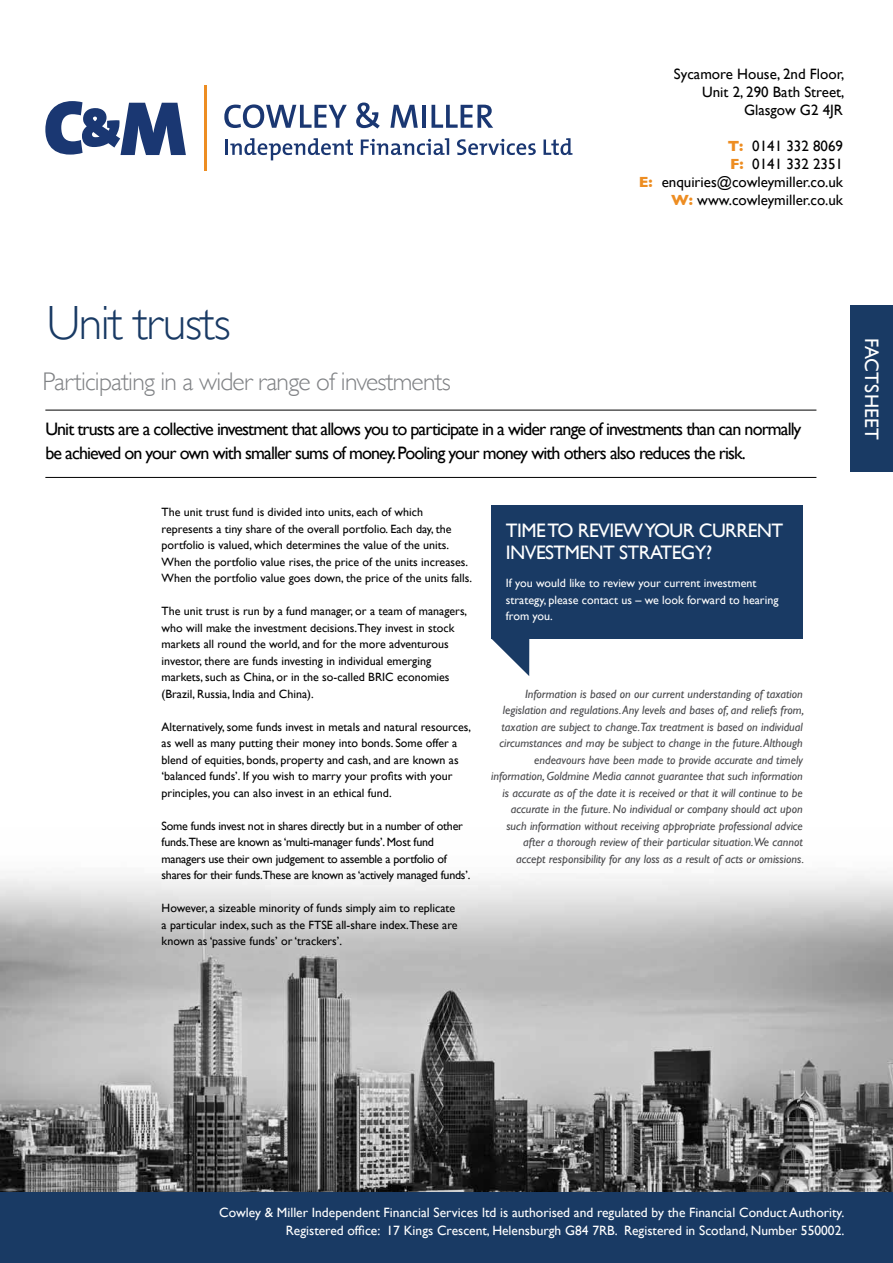
<style>
.page{position:relative;width:893px;height:1263px;background:#fff}
.page>*{position:absolute;margin:0;border:0;box-sizing:border-box;transform-origin:0 0}
.t1{font:300 48px "Gill Sans";letter-spacing:-.03em;color:#193a64}
.t2{font:300 25.5px "Gill Sans";letter-spacing:-.03em;color:#808285}
.t3{font:19.5px "Gill Sans";letter-spacing:.01em;color:#fff}
.t4{font:18px/24px "Gill Sans";letter-spacing:-.05em;color:#000}
.t5{font:15px/18px "Gill Sans";color:#000;text-align:right}
.t6{font:13.5px/18px "Gill Sans";color:#fff;text-align:right}
.t7{font:12px/16.5px "Gill Sans";color:#000}
.t8{font:italic 12px/16.5px "Gill Sans";color:#4a4a4d;text-align:right}
.t9{font:12px/16.5px "Gill Sans";letter-spacing:-.02em;color:#000}
.t10{font:12px/16.5px "Gill Sans";color:#fff}
.s1{font-weight:700;color:#ed8d22}
</style>
<div class="page">
<img style="left:0;top:874px;width:893px;height:318px">
<div style="left:850px;top:306px;width:43px;height:166px;background:#193a64"></div>
<hr style="left:45px;top:477px;width:771px;height:1px;background:#000">
<hr style="left:45px;top:410px;width:771px;height:1px;background:#000">
<svg style="left:491px;top:638px;width:38px;height:38px"></svg>
<div style="left:491px;top:505px;width:312px;height:133px;background:#193a64"></div>
<div style="left:0;top:1192px;width:893px;height:71px;background:#193a64"></div>
<svg style="left:226px;top:138px;width:127px;height:22px"></svg>
<svg style="left:361px;top:138px;width:88px;height:17px"></svg>
<svg style="left:457px;top:139px;width:79px;height:16px"></svg>
<svg style="left:543px;top:138px;width:29px;height:17px"></svg>
<svg style="left:224px;top:104px;width:123px;height:24px"></svg>
<svg style="left:356px;top:103px;width:24px;height:25px"></svg>
<svg style="left:390px;top:105px;width:28px;height:23px"></svg>
<hr style="left:422px;top:105px;width:4px;height:23px;background:#1a3772">
<svg style="left:431px;top:105px;width:62px;height:23px"></svg>
<svg style="left:45px;top:101px;width:141px;height:54px"></svg>
<hr style="left:204px;top:85px;width:3px;height:85px;background:#ed8d22">
<p class="t5" style="left:674px;top:65px;width:172px">Sycamore House, 2nd Floor,<br>Unit 2, 290 Bath Street,<br>Glasgow G2 4JR</p>
<p class="t5" style="left:639px;top:137px;width:206px"><span class="s1">T:</span> 0141 332 8069<br><span class="s1">F:</span> 0141 332 2351<br><span class="s1">E:</span> enquiries@cowleymiller.co.uk<br><span class="s1">W:</span> www.cowleymiller.co.uk</p>
<h1 class="t1" style="left:47px;top:285px;width:185px">Unit trusts</h1>
<h2 class="t2" style="left:43px;top:362px;width:410px">Participating in a wider range of investments</h2>
<h3 class="t4" style="left:45px;top:417px;width:758px">Unit trusts are a collective investment that allows you to participate in a wider range of investments than can normally be achieved on your own with smaller sums of money. Pooling your money with others also reduces the risk.</h3>
<p class="t7" style="left:162px;top:504px;width:312px">The unit trust fund is divided into units, each of which represents a tiny share of the overall portfolio. Each day, the portfolio is valued, which determines the value of the units.<br>When the portfolio value rises, the price of the units increases.<br>When the portfolio value goes down, the price of the units falls.</p>
<p class="t7" style="left:162px;top:603px;width:307px">The unit trust is run by a fund manager, or a team of managers, who will make the investment decisions.They invest in stock markets all round the world, and for the more adventurous investor, there are funds investing in individual emerging markets, such as China, or in the so-called BRIC economies (Brazil, Russia, India and China).</p>
<p class="t7" style="left:162px;top:718px;width:311px">Alternatively, some funds invest in metals and natural resources, as well as many putting their money into bonds. Some offer a blend of equities, bonds, property and cash, and are known as ‘balanced funds’. If you wish to marry your profits with your principles, you can also invest in an ethical fund.</p>
<p class="t9" style="left:162px;top:817px;width:310px">Some funds invest not in shares directly but in a number of other funds.These are known as ‘multi-manager funds’. Most fund managers use their own judgement to assemble a portfolio of shares for their funds.These are known as ‘actively managed funds’.</p>
<p class="t7" style="left:162px;top:900px;width:298px">However, a sizeable minority of funds simply aim to replicate a particular index, such as the FTSE all-share index.These are known as ‘passive funds’ or ‘trackers’.</p>
<h3 class="t3" style="left:506px;top:519px;width:84px">Timetoreview</h3>
<h3 class="t3" style="left:644px;top:519px;width:24px">your</h3>
<h3 class="t3" style="left:699px;top:519px;width:13px">current</h3>
<h3 class="t3" style="left:506px;top:541px;width:12px">investment</h3>
<h3 class="t3" style="left:619px;top:541px;width:12px">strateg</h3>
<h3 class="t3" style="left:695px;top:541px;width:19px">y?</h3>
<p class="t10" style="left:506px;top:575px;width:274px">If you would like to review your current investment strategy, please contact us – we look forward to hearing from you.</p>
<p class="t8" style="left:491px;top:685px;width:314px">Information is based on our current understanding of taxation legislation and regulations. Any levels and bases of, and reliefs from, taxation are subject to change.Tax treatment is based on individual circumstances and may be subject to change in the future. Although endeavours have been made to provide accurate and timely information, Goldmine Media cannot guarantee that such information is accurate as of the date it is received or that it will continue to be accurate in the future. No individual or company should act upon such information without receiving appropriate professional advice after a thorough review of their particular situation.We cannot<br>accept responsibility for any loss as a result of acts or omissions.</p>
<h3 class="t3" style="left:883px;top:338px;width:103px;rotate:90deg">FACTSHEET</h3>
<p class="t6" style="left:219px;top:1203px;width:627px">Cowley &amp; Miller Independent Financial Services ltd is authorised and regulated by the Financial Conduct Authority.<br>Registered office: 17 Kings Crescent, Helensburgh G84 7RB. Registered in Scotland, Number 550002.</p>
</div>
